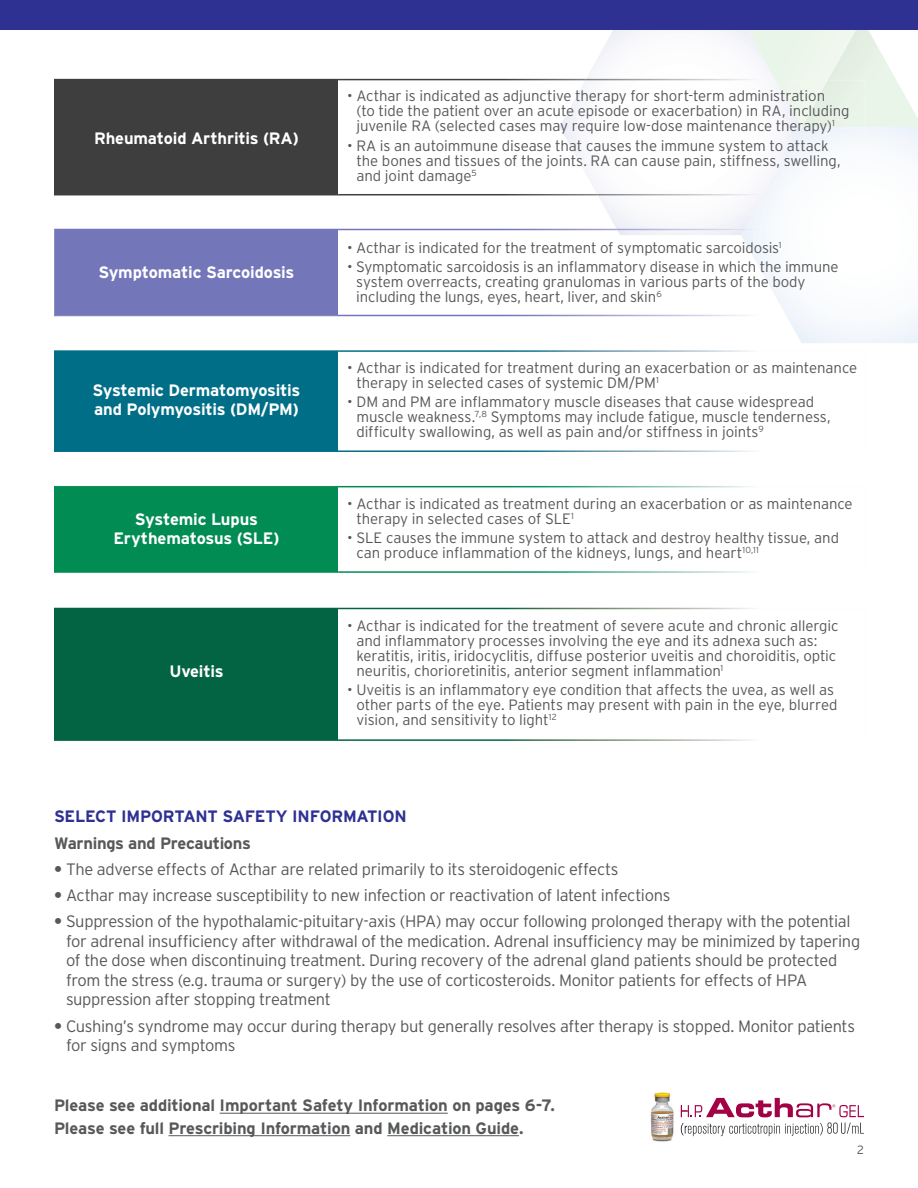
<style>
.page{position:relative;width:918px;height:1188px;background:#fff}
.page>*{position:absolute;margin:0;border:0;box-sizing:border-box;transform-origin:0 0}
.t1{font:300 16.5px/19.5px "Interstate";letter-spacing:-.02em;color:#57585a}
.t2{font:700 16.5px/22.5px "Interstate";letter-spacing:-.01em;color:#57585a}
.t3{font:700 16.5px/19.5px "Interstate";letter-spacing:-.015em;color:#fff}
.t4{font:700 16.5px "Interstate";letter-spacing:-.015em;color:#2e3092}
.t5{font:300 15px/15px "Interstate";letter-spacing:-.01em;color:#57585a}
.t6{font:300 12px "Interstate";color:#57585a}
.s1{font-weight:700}
</style>
<div class="page">
<img style="left:650px;top:1092px;width:34px;height:50px">
<svg style="left:681px;top:1123px;width:183px;height:13px"></svg>
<svg style="left:681px;top:1098px;width:183px;height:19px"></svg>
<svg style="left:560px;top:29px;width:176px;height:200px"></svg>
<hr style="left:220px;top:1113px;width:228px;height:1px;background:#57585a">
<hr style="left:169px;top:1135px;width:181px;height:1px;background:#57585a">
<hr style="left:387px;top:1135px;width:132px;height:1px;background:#57585a">
<div style="left:0;top:0;width:918px;height:29px;background:#2e3092"></div>
<svg style="left:54px;top:350px;width:699px;height:102px"></svg>
<div style="left:55px;top:351px;width:283px;height:100px;background:#016e88"></div>
<svg style="left:54px;top:486px;width:700px;height:87px"></svg>
<div style="left:55px;top:487px;width:283px;height:85px;background:#008c52"></div>
<svg style="left:54px;top:229px;width:682px;height:87px"></svg>
<img style="left:616px;top:229px;width:120px;height:1px">
<div style="left:55px;top:230px;width:283px;height:85px;background:#7377b9"></div>
<svg style="left:54px;top:79px;width:531px;height:116px"></svg>
<img style="left:585px;top:79px;width:151px;height:116px">
<svg style="left:736px;top:29px;width:182px;height:314px"></svg>
<div style="left:828px;top:79px;width:38px;height:48px;background:#e9f3e7"></div>
<img style="left:775px;top:79px;width:53px;height:1px">
<div style="left:55px;top:80px;width:283px;height:115px;background:#3e3e3f"></div>
<svg style="left:54px;top:608px;width:699px;height:133px"></svg>
<div style="left:55px;top:609px;width:283px;height:131px;background:#026442"></div>
<p class="t3" style="left:94px;top:128px;width:206px">Rheumatoid Arthritis (RA)</p>
<p class="t3" style="left:98px;top:262px;width:198px">Symptomatic Sarcoidosis</p>
<p class="t3" style="left:93px;top:380px;width:209px">Systemic Dermatomyositis and Polymyositis (DM/PM)</p>
<p class="t3" style="left:113px;top:509px;width:168px;text-align:center">Systemic Lupus<br>Erythematosus (SLE)</p>
<p class="t3" style="left:169px;top:661px;width:56px">Uveitis</p>
<p class="t5" style="left:356px;top:89px;width:495px;text-indent:-9px">• Acthar is indicated as adjunctive therapy for short-term administration<br>(to tide the patient over an acute episode or exacerbation) in RA, including juvenile RA (selected cases may require low-dose maintenance therapy)<sup>1</sup></p>
<p class="t5" style="left:356px;top:138px;width:486px;text-indent:-9px">• RA is an autoimmune disease that causes the immune system to attack the bones and tissues of the joints. RA can cause pain, stiffness, swelling, and joint damage<sup>5</sup></p>
<p class="t5" style="left:347px;top:240px;width:436px">• Acthar is indicated for the treatment of symptomatic sarcoidosis<sup>1</sup></p>
<p class="t5" style="left:356px;top:259px;width:484px;text-indent:-9px">• Symptomatic sarcoidosis is an inflammatory disease in which the immune system overreacts, creating granulomas in various parts of the body including the lungs, eyes, heart, liver, and skin<sup>6</sup></p>
<p class="t5" style="left:356px;top:360px;width:502px;text-indent:-9px">• Acthar is indicated for treatment during an exacerbation or as maintenance therapy in selected cases of systemic DM/PM<sup>1</sup></p>
<p class="t5" style="left:356px;top:395px;width:476px;text-indent:-9px">• DM and PM are inflammatory muscle diseases that cause widespread muscle weakness.<sup>7,8</sup> Symptoms may include fatigue, muscle tenderness, difficulty swallowing, as well as pain and/or stiffness in joints<sup>9</sup></p>
<p class="t5" style="left:356px;top:496px;width:498px;text-indent:-9px">• Acthar is indicated as treatment during an exacerbation or as maintenance therapy in selected cases of SLE<sup>1</sup></p>
<p class="t5" style="left:356px;top:530px;width:484px;text-indent:-9px">• SLE causes the immune system to attack and destroy healthy tissue, and can produce inflammation of the kidneys, lungs, and heart<sup>10,11</sup></p>
<p class="t5" style="left:356px;top:618px;width:484px;text-indent:-9px">• Acthar is indicated for the treatment of severe acute and chronic allergic and inflammatory processes involving the eye and its adnexa such as: keratitis, iritis, iridocyclitis, diffuse posterior uveitis and choroiditis, optic neuritis, chorioretinitis, anterior segment inflammation<sup>1</sup></p>
<p class="t5" style="left:356px;top:682px;width:483px;text-indent:-9px">• Uveitis is an inflammatory eye condition that affects the uvea, as well as other parts of the eye. Patients may present with pain in the eye, blurred vision, and sensitivity to light<sup>12</sup></p>
<p class="t4" style="left:54px;top:807px;width:354px">SELECT IMPORTANT SAFETY INFORMATION</p>
<p class="t2" style="left:54px;top:831px;width:198px">Warnings and Precautions</p>
<p class="t1" style="left:54px;top:859px;width:566px"><span class="s1">•</span> The adverse effects of Acthar are related primarily to its steroidogenic effects</p>
<p class="t1" style="left:54px;top:885px;width:618px"><span class="s1">•</span> Acthar may increase susceptibility to new infection or reactivation of latent infections</p>
<p class="t1" style="left:66px;top:912px;width:796px;text-indent:-12px"><span class="s1">•</span> Suppression of the hypothalamic-pituitary-axis (HPA) may occur following prolonged therapy with the potential for adrenal insufficiency after withdrawal of the medication. Adrenal insufficiency may be minimized by tapering of the dose when discontinuing treatment. During recovery of the adrenal gland patients should be protected from the stress (e.g. trauma or surgery) by the use of corticosteroids. Monitor patients for effects of HPA suppression after stopping treatment</p>
<p class="t1" style="left:66px;top:1016px;width:791px;text-indent:-12px"><span class="s1">•</span> Cushing’s syndrome may occur during therapy but generally resolves after therapy is stopped. Monitor patients for signs and symptoms</p>
<p class="t2" style="left:54px;top:1094px;width:502px">Please see additional Important Safety Information on pages 6-7.<br>Please see full Prescribing Information and Medication Guide.</p>
<p class="t6" style="left:857px;top:1143px;width:8px">2</p>
</div>
